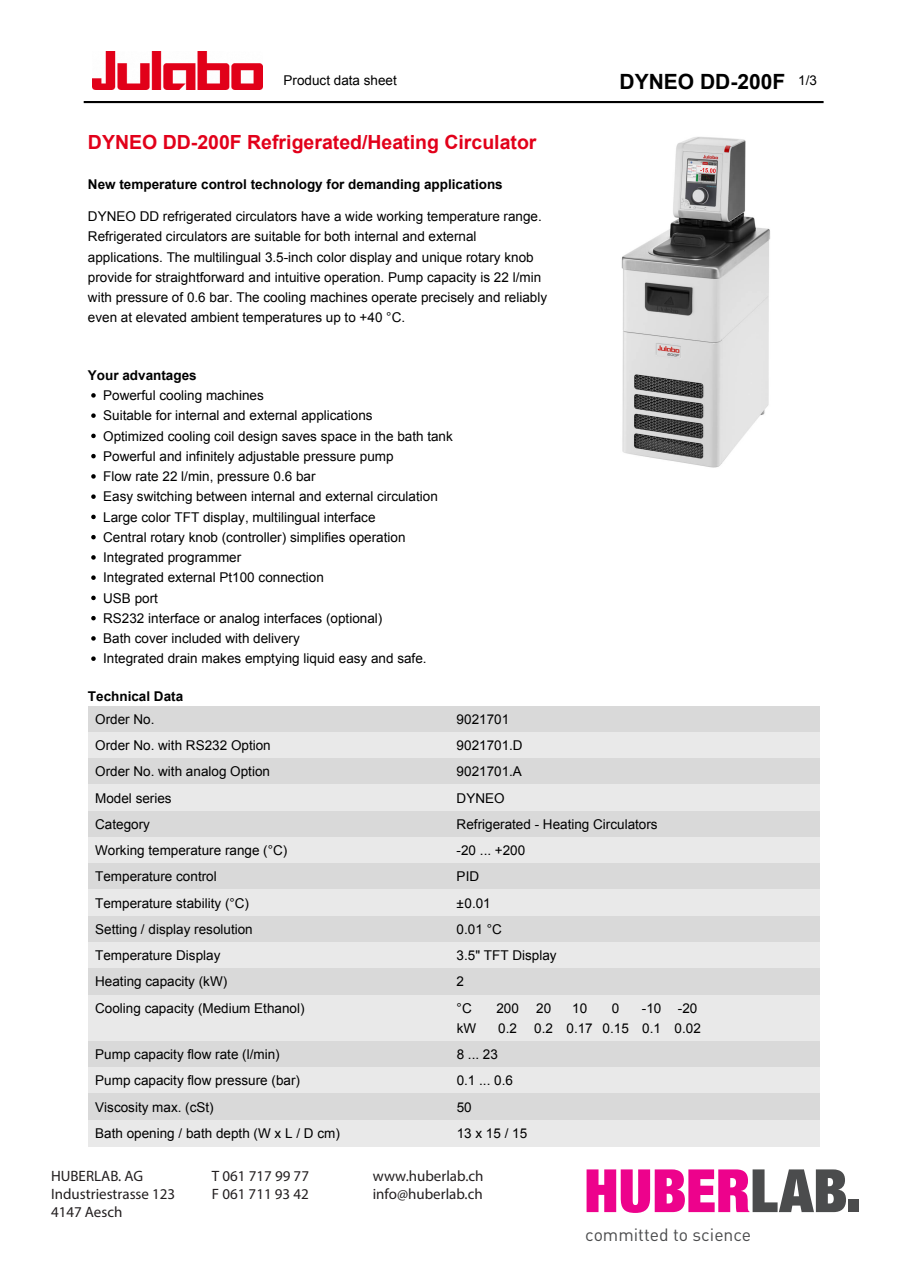
<style>
.page{position:relative;width:910px;height:1280px;background:#fff}
.page>*{position:absolute;margin:0;border:0;box-sizing:border-box;transform-origin:0 0}
.t1{font:700 21px "Arial";color:#000}
.t2{font:700 19.5px "Arial";color:#e2001a}
.t3{font:17.55px "DIN";color:#4b4c4d}
.t4{font:15px/18px "Myriad Pro";color:#231f20}
.t5{font:13.5px/20.2px "Arial";color:#000}
.t6{font:700 13.5px "Arial";color:#000}
</style>
<div class="page">
<svg style="left:587px;top:1169px;width:259px;height:44px"></svg>
<div style="left:848px;top:1199px;width:11px;height:13px;background:#4b4c4d"></div>
<img style="left:92px;top:51px;width:170px;height:38px">
<hr style="left:84px;top:101px;width:740px;height:2px;background:#000">
<div style="left:88px;top:706px;width:731px;height:26px;background:#d9d9d9"></div>
<div style="left:88px;top:732px;width:731px;height:26px;background:#e9e9e9"></div>
<div style="left:88px;top:758px;width:731px;height:27px;background:#d9d9d9"></div>
<div style="left:88px;top:785px;width:731px;height:26px;background:#e9e9e9"></div>
<div style="left:88px;top:811px;width:731px;height:26px;background:#d9d9d9"></div>
<div style="left:88px;top:837px;width:731px;height:26px;background:#e9e9e9"></div>
<div style="left:88px;top:863px;width:731px;height:27px;background:#d9d9d9"></div>
<div style="left:88px;top:890px;width:731px;height:26px;background:#e9e9e9"></div>
<div style="left:88px;top:916px;width:731px;height:26px;background:#d9d9d9"></div>
<div style="left:88px;top:942px;width:731px;height:26px;background:#e9e9e9"></div>
<div style="left:88px;top:968px;width:731px;height:27px;background:#d9d9d9"></div>
<div style="left:88px;top:995px;width:731px;height:46px;background:#e9e9e9"></div>
<div style="left:88px;top:1041px;width:731px;height:26px;background:#d9d9d9"></div>
<div style="left:88px;top:1067px;width:731px;height:27px;background:#e9e9e9"></div>
<div style="left:88px;top:1094px;width:731px;height:26px;background:#d9d9d9"></div>
<div style="left:88px;top:1120px;width:731px;height:26px;background:#e9e9e9"></div>
<img style="left:621px;top:137px;width:149px;height:331px">
<svg style="left:91px;top:393px;width:5px;height:5px"></svg>
<svg style="left:91px;top:413px;width:5px;height:5px"></svg>
<svg style="left:91px;top:434px;width:5px;height:4px"></svg>
<svg style="left:91px;top:454px;width:5px;height:4px"></svg>
<svg style="left:91px;top:474px;width:5px;height:5px"></svg>
<svg style="left:91px;top:494px;width:5px;height:5px"></svg>
<svg style="left:91px;top:515px;width:5px;height:4px"></svg>
<svg style="left:91px;top:535px;width:5px;height:4px"></svg>
<svg style="left:91px;top:555px;width:5px;height:5px"></svg>
<svg style="left:91px;top:575px;width:5px;height:5px"></svg>
<svg style="left:91px;top:596px;width:5px;height:4px"></svg>
<svg style="left:91px;top:616px;width:5px;height:4px"></svg>
<svg style="left:91px;top:636px;width:5px;height:5px"></svg>
<svg style="left:91px;top:656px;width:5px;height:5px"></svg>
<p class="t5" style="left:284px;top:71px;width:115px">Product data sheet</p>
<h1 class="t1" style="left:620px;top:67px;width:199px">DYNEO DD-200F <sup>1/3</sup></h1>
<h2 class="t2" style="left:88px;top:129px;width:450px">DYNEO DD-200F Refrigerated/Heating Circulator</h2>
<p class="t6" style="left:88px;top:175px;width:416px">New temperature control technology for demanding applications</p>
<p class="t5" style="left:88px;top:206px;width:461px">DYNEO DD refrigerated circulators have a wide working temperature range.<br>Refrigerated circulators are suitable for both internal and external applications. The multilingual 3.5-inch color display and unique rotary knob provide for straightforward and intuitive operation. Pump capacity is 22 l/min with pressure of 0.6 bar. The cooling machines operate precisely and reliably even at elevated ambient temperatures up to +40 °C.</p>
<p class="t6" style="left:88px;top:366px;width:110px">Your advantages</p>
<p class="t5" style="left:103px;top:385px;width:351px">Powerful cooling machines<br>Suitable for internal and external applications<br>Optimized cooling coil design saves space in the bath tank Powerful and infinitely adjustable pressure pump<br>Flow rate 22 l/min, pressure 0.6 bar<br>Easy switching between internal and external circulation Large color TFT display, multilingual interface<br>Central rotary knob (controller) simplifies operation Integrated programmer<br>Integrated external Pt100 connection<br>USB port<br>RS232 interface or analog interfaces (optional)<br>Bath cover included with delivery<br>Integrated drain makes emptying liquid easy and safe.</p>
<p class="t6" style="left:88px;top:687px;width:97px">Technical Data</p>
<p class="t5" style="left:95px;top:709px;width:61px">Order No.</p>
<p class="t5" style="left:457px;top:709px;width:54px">9021701</p>
<p class="t5" style="left:95px;top:735px;width:177px">Order No. with RS232 Option</p>
<p class="t5" style="left:457px;top:735px;width:68px">9021701.D</p>
<p class="t5" style="left:95px;top:762px;width:176px">Order No. with analog Option</p>
<p class="t5" style="left:457px;top:762px;width:67px">9021701.A</p>
<p class="t5" style="left:95px;top:788px;width:78px">Model series</p>
<p class="t5" style="left:457px;top:788px;width:50px">DYNEO</p>
<p class="t5" style="left:95px;top:814px;width:56px">Category</p>
<p class="t5" style="left:457px;top:814px;width:203px">Refrigerated - Heating Circulators</p>
<p class="t5" style="left:95px;top:840px;width:194px">Working temperature range (°C)</p>
<p class="t5" style="left:457px;top:840px;width:70px">-20 ... +200</p>
<p class="t5" style="left:95px;top:867px;width:123px">Temperature control</p>
<p class="t5" style="left:457px;top:867px;width:24px">PID</p>
<p class="t5" style="left:95px;top:893px;width:155px">Temperature stability (°C)</p>
<p class="t5" style="left:457px;top:893px;width:36px">±0.01</p>
<p class="t5" style="left:95px;top:919px;width:159px">Setting / display resolution</p>
<p class="t5" style="left:457px;top:919px;width:47px">0.01 °C</p>
<p class="t5" style="left:95px;top:945px;width:127px">Temperature Display</p>
<p class="t5" style="left:457px;top:945px;width:102px">3.5" TFT Display</p>
<p class="t5" style="left:95px;top:972px;width:134px">Heating capacity (kW)</p>
<p class="t5" style="left:457px;top:972px;width:9px">2</p>
<p class="t5" style="left:95px;top:998px;width:211px">Cooling capacity (Medium Ethanol)</p>
<p class="t5" style="left:457px;top:998px;width:17px">°C</p>
<p class="t5" style="left:496px;top:998px;width:24px">200</p>
<p class="t5" style="left:536px;top:998px;width:17px">20</p>
<p class="t5" style="left:572px;top:998px;width:17px">10</p>
<p class="t5" style="left:612px;top:998px;width:9px">0</p>
<p class="t5" style="left:642px;top:998px;width:57px">-10 -20</p>
<p class="t5" style="left:457px;top:1018px;width:21px">kW</p>
<p class="t5" style="left:498px;top:1018px;width:20px">0.2</p>
<p class="t5" style="left:534px;top:1018px;width:168px">0.2 0.17 0.15 0.1 0.02</p>
<p class="t5" style="left:95px;top:1044px;width:186px">Pump capacity flow rate (l/min)</p>
<p class="t5" style="left:457px;top:1044px;width:43px">8 ... 23</p>
<p class="t5" style="left:95px;top:1071px;width:206px">Pump capacity flow pressure (bar)</p>
<p class="t5" style="left:457px;top:1071px;width:58px">0.1 ... 0.6</p>
<p class="t5" style="left:95px;top:1097px;width:120px">Viscosity max. (cSt)</p>
<p class="t5" style="left:457px;top:1097px;width:17px">50</p>
<p class="t5" style="left:95px;top:1123px;width:246px">Bath opening / bath depth (W x L / D cm)</p>
<p class="t5" style="left:457px;top:1123px;width:72px">13 x 15 / 15</p>
<p class="t4" style="left:51px;top:1166px;width:126px">HUBERLAB. AG<br>Industriestrasse 123<br>4147 Aesch</p>
<p class="t4" style="left:373px;top:1166px;width:112px">www.huberlab.ch info@huberlab.ch</p>
<p class="t4" style="left:212px;top:1166px;width:99px">T 061 717 99 77<br>F 061 711 93 42</p>
<p class="t3" style="left:585px;top:1224px;width:167px">committed to science</p>
</div>
